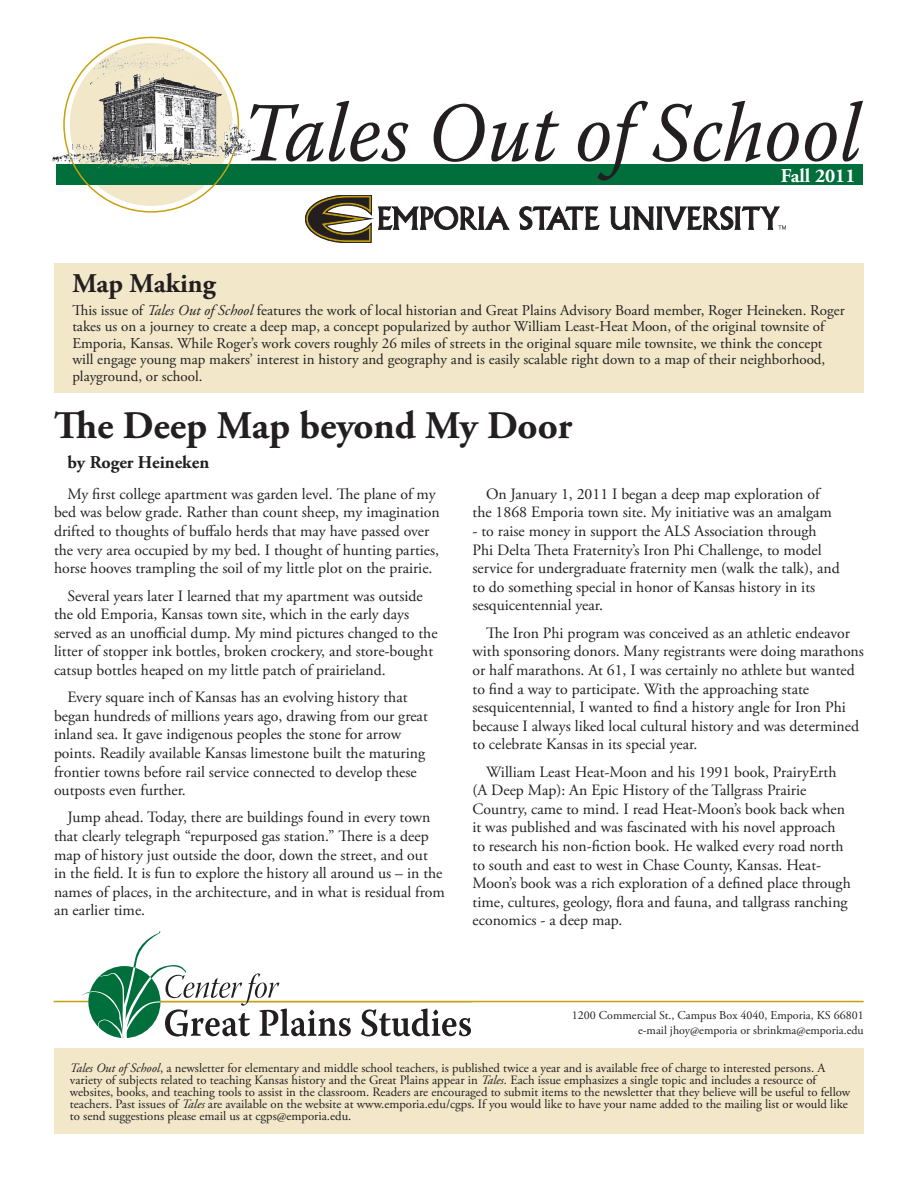
<style>
.page{position:relative;width:918px;height:1188px;background:#fff}
.page>*{position:absolute;margin:0;border:0;box-sizing:border-box;transform-origin:0 0}
.Normal_wrd_8{font:700 39px "Adobe Garamond Pro";color:#231f20}
.Normal_wrd_8-2{font:700 27px "Adobe Garamond Pro";color:#231f20}
.t1{font:700 19.5px "Adobe Garamond Pro";color:#fff}
.Normal_wrd_8-3{font:700 18px "Adobe Garamond Pro";color:#231f20}
.Normal_wrd_8-4{font:15.75px/18.6px "Adobe Garamond Pro";color:#231f20}
.Normal_wrd_8-5{font:15px/16.5px "Adobe Garamond Pro";color:#231f20}
.Normal_wrd_8-6{font:12.75px/12px "Adobe Garamond Pro";color:#231f20}
.t2{font:12px "Adobe Garamond Pro";color:#231f20}
.s1{font-style:italic}
</style>
<div class="page">
<div style="left:70px;top:43px;width:163px;height:163px;background:#f2e8c9;border-radius:50%"></div>
<div style="left:56px;top:164px;width:807px;height:21px;background:#006f3c"></div>
<svg style="left:261px;top:101px;width:147px;height:61px"></svg>
<svg style="left:434px;top:104px;width:126px;height:58px"></svg>
<svg style="left:578px;top:101px;width:221px;height:80px"></svg>
<svg style="left:805px;top:101px;width:58px;height:61px"></svg>
<svg style="left:378px;top:206px;width:132px;height:24px"></svg>
<svg style="left:519px;top:206px;width:81px;height:24px"></svg>
<svg style="left:305px;top:195px;width:67px;height:48px"></svg>
<svg style="left:610px;top:206px;width:176px;height:24px"></svg>
<img style="left:52px;top:42px;width:209px;height:129px">
<hr style="left:54px;top:1001px;width:810px;height:1px;background:#c6a10c">
<svg style="left:361px;top:1009px;width:110px;height:28px"></svg>
<svg style="left:82px;top:931px;width:269px;height:108px"></svg>
<div style="left:54px;top:1049px;width:810px;height:85px;background:#f2e8c9"></div>
<div style="left:54px;top:263px;width:810px;height:130px;background:#f2e8c9"></div>
<p class="t1" style="left:781px;top:164px;width:76px">Fall 2011</p>
<p class="Normal_wrd_8-2" style="left:72px;top:268px;width:145px">Map Making</p>
<p class="Normal_wrd_8-5" style="left:72px;top:302px;width:774px">This issue of <span class="s1">Tales Out of School</span> features the work of local historian and Great Plains Advisory Board member, Roger Heineken. Roger takes us on a journey to create a deep map, a concept popularized by author William Least-Heat Moon, of the original townsite of Emporia, Kansas. While Roger’s work covers roughly 26 miles of streets in the original square mile townsite, we think the concept will engage young map makers’ interest in history and geography and is easily scalable right down to a map of their neighborhood, playground, or school.</p>
<p class="Normal_wrd_8" style="left:54px;top:403px;width:520px">The Deep Map beyond My Door</p>
<p class="Normal_wrd_8-3" style="left:68px;top:452px;width:143px">by Roger Heineken</p>
<p class="Normal_wrd_8-4" style="left:54px;top:485px;width:387px;text-indent:14px">My first college apartment was garden level. The plane of my bed was below grade. Rather than count sheep, my imagination drifted to thoughts of buffalo herds that may have passed over the very area occupied by my bed. I thought of hunting parties, horse hooves trampling the soil of my little plot on the prairie.</p>
<p class="Normal_wrd_8-4" style="left:54px;top:587px;width:385px;text-indent:14px">Several years later I learned that my apartment was outside the old Emporia, Kansas town site, which in the early days served as an unofficial dump. My mind pictures changed to the litter of stopper ink bottles, broken crockery, and store-bought catsup bottles heaped on my little patch of prairieland.</p>
<p class="Normal_wrd_8-4" style="left:54px;top:688px;width:375px;text-indent:14px">Every square inch of Kansas has an evolving history that began hundreds of millions years ago, drawing from our great inland sea. It gave indigenous peoples the stone for arrow points. Readily available Kansas limestone built the maturing frontier towns before rail service connected to develop these outposts even further.</p>
<p class="Normal_wrd_8-4" style="left:54px;top:809px;width:392px;text-indent:14px">Jump ahead. Today, there are buildings found in every town that clearly telegraph “repurposed gas station.” There is a deep map of history just outside the door, down the street, and out<br>in the field. It is fun to explore the history all around us – in the names of places, in the architecture, and in what is residual from an earlier time.</p>
<p class="Normal_wrd_8-4" style="left:472px;top:485px;width:361px;text-align:center">On January 1, 2011 I began a deep map exploration of<br>the 1868 Emporia town site. My initiative was an amalgam</p>
<p class="Normal_wrd_8-4" style="left:472px;top:522px;width:369px">- to raise money in support the ALS Association through Phi Delta Theta Fraternity’s Iron Phi Challenge, to model service for undergraduate fraternity men (walk the talk), and to do something special in honor of Kansas history in its sesquicentennial year.</p>
<p class="Normal_wrd_8-4" style="left:472px;top:624px;width:393px;text-indent:14px">The Iron Phi program was conceived as an athletic endeavor with sponsoring donors. Many registrants were doing marathons or half marathons. At 61, I was certainly no athlete but wanted to find a way to participate. With the approaching state sesquicentennial, I wanted to find a history angle for Iron Phi because I always liked local cultural history and was determined to celebrate Kansas in its special year.</p>
<p class="Normal_wrd_8-4" style="left:472px;top:763px;width:380px;text-indent:14px">William Least Heat-Moon and his 1991 book, PrairyErth (A Deep Map): An Epic History of the Tallgrass Prairie Country, came to mind. I read Heat-Moon’s book back when it was published and was fascinated with his novel approach to research his non-fiction book. He walked every road north to south and east to west in Chase County, Kansas. Heat-Moon’s book was a rich exploration of a defined place through time, cultures, geology, flora and fauna, and tallgrass ranching economics - a deep map.</p>
<p class="t2" style="left:572px;top:1008px;width:293px">1200 Commercial St., Campus Box 4040, Emporia, KS 66801</p>
<p class="t2" style="left:638px;top:1023px;width:227px">e-mail jhoy@emporia or sbrinkma@emporia.edu</p>
<p class="Normal_wrd_8-6" style="left:70px;top:1062px;width:782px"><span class="s1">Tales Out of School</span>, a newsletter for elementary and middle school teachers, is published twice a year and is available free of charge to interested persons. A variety of subjects related to teaching Kansas history and the Great Plains appear in <span class="s1">Tales</span>. Each issue emphasizes a single topic and includes a resource of websites, books, and teaching tools to assist in the classroom. Readers are encouraged to submit items to the newsletter that they believe will be useful to fellow teachers. Past issues of <span class="s1">Tales</span> are available on the website at www.emporia.edu/cgps. If you would like to have your name added to the mailing list or would like to send suggestions please email us at cgps@emporia.edu.</p>
</div>
